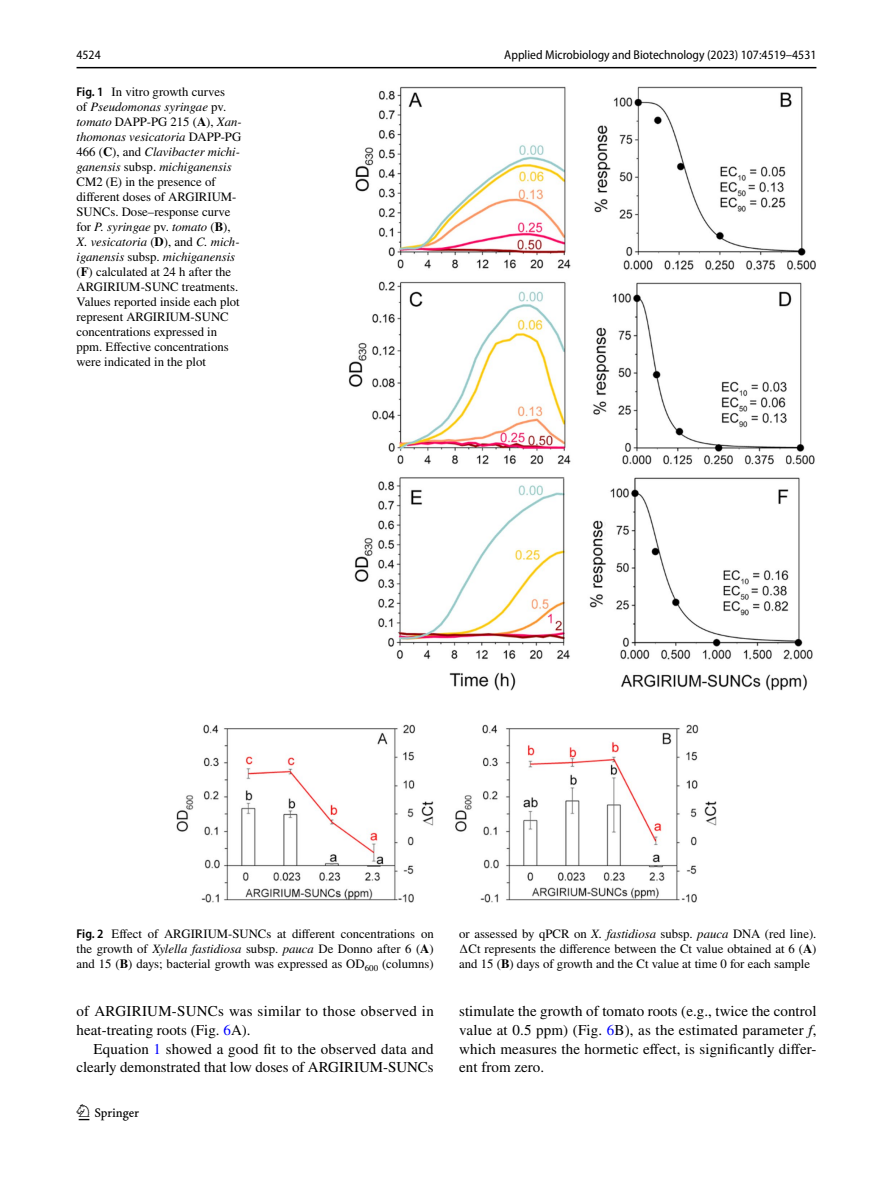
<style>
.page{position:relative;width:893px;height:1187px;background:#fff}
.page>*{position:absolute;margin:0;border:0;box-sizing:border-box;transform-origin:0 0}
.t1{font:22.5px "Springnew Regular 2";color:#000}
.t2{font:15px/18.8px "STIX";letter-spacing:.005em;color:#000}
.t3{font:12.75px/15px "STIX";color:#000;text-align:justify}
.t4{font:semi-condensed 12.75px "Myriad Pro";color:#000}
.s1{font-family:"Myriad Pro";font-weight:600;font-stretch:semi-condensed}
.s2{font-style:italic}
.s3{font-weight:700}
.s4{color:#00f}
</style>
<div class="page">
<hr style="left:77px;top:67px;width:739px;height:1px;background:#000">
<img style="left:349px;top:87px;width:467px;height:603px">
<img style="left:176px;top:724px;width:540px;height:178px">
<p class="t4" style="left:77px;top:48px;width:26px">4524</p>
<p class="t4" style="left:504px;top:48px;width:314px">Applied Microbiology and Biotechnology (2023) 107:4519–4531</p>
<p class="t3" style="left:77px;top:85px;width:167px;text-align:left"><span class="s1">Fig. 1</span> In vitro growth curves<br>of <span class="s2">Pseudomonas syringae</span> pv. <span class="s2">tomato</span> DAPP-PG 215 (<span class="s3">A</span>), <span class="s2">Xan‑ thomonas vesicatoria</span> DAPP-PG<br>466 (<span class="s3">C</span>), and <span class="s2">Clavibacter michi‑ ganensis</span> subsp. <span class="s2">michiganensis<br></span>CM2 (E) in the presence of different doses of ARGIRIUM-<br>SUNCs. Dose–response curve for <span class="s2">P. syringae</span> pv. <span class="s2">tomato</span> (<span class="s3">B</span>),<br><span class="s2">X. vesicatoria</span> (<span class="s3">D</span>), and <span class="s2">C. mich‑ iganensis</span> subsp. <span class="s2">michiganensis </span>(<span class="s3">F</span>) calculated at 24 h after the<br>ARGIRIUM-SUNC treatments.<br>Values reported inside each plot represent ARGIRIUM-SUNC concentrations expressed in ppm. Effective concentrations were indicated in the plot</p>
<p class="t3" style="left:77px;top:926px;width:359px"><span class="s1">Fig. 2</span> Effect of ARGIRIUM-SUNCs at different concentrations on the growth of <span class="s2">Xylella fastidiosa</span> subsp. <span class="s2">pauca</span> De Donno after 6 (<span class="s3">A</span>) and 15 (<span class="s3">B</span>) days; bacterial growth was expressed as OD<sub>600</sub> (columns)</p>
<p class="t3" style="left:459px;top:926px;width:359px">or assessed by qPCR on <span class="s2">X. fastidiosa</span> subsp. <span class="s2">pauca</span> DNA (red line). ∆Ct represents the difference between the Ct value obtained at 6 (<span class="s3">A</span>) and 15 (<span class="s3">B</span>) days of growth and the Ct value at time 0 for each sample</p>
<p class="t2" style="left:77px;top:1002px;width:359px">of ARGIRIUM‑SUNCs was similar to those observed in heat-treating roots (Fig. <span class="s4">6</span>A).</p>
<p class="t2" style="left:77px;top:1040px;width:359px;text-align:right">Equation <span class="s4">1</span> showed a good fit to the observed data and clearly demonstrated that low doses of ARGIRIUM‑SUNCs</p>
<h1 class="t1" style="left:79px;top:1104px;width:62px">1 3</h1>
<p class="t2" style="left:459px;top:1002px;width:359px;text-align:justify">stimulate the growth of tomato roots (e.g., twice the control value at 0.5 ppm) (Fig. <span class="s4">6</span>B), as the estimated parameter <span class="s2">f</span>, which measures the hormetic effect, is significantly differ&shy;ent from zero.</p>
</div>
